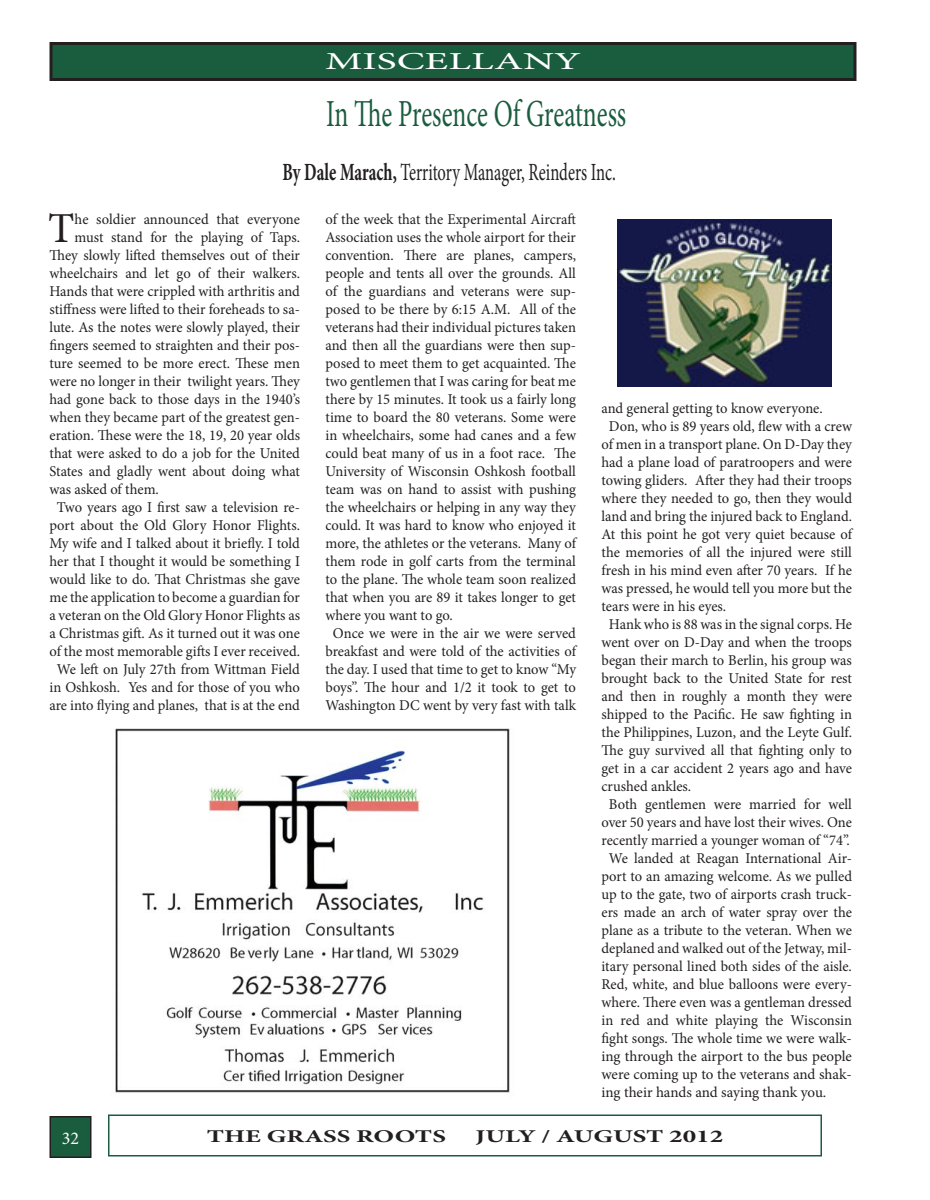
<style>
.page{position:relative;width:930px;height:1200px;background:#fff}
.page>*{position:absolute;margin:0;border:0;box-sizing:border-box;transform-origin:0 0}
.t1{font:42.75px "Minion Pro";color:#231f20}
.t2{font:38.25px "Minion Pro";letter-spacing:-.005em;color:#1a5d3e;scale:.67 1}
.t3{font:24.75px "Minion Pro";letter-spacing:-.005em;color:#231f20;scale:.67 1}
.t4{font:24.3px "Minion Pro";color:#fff;scale:1.72 1}
.t5{font:700 18px "Minion Pro";color:#231f20;scale:1.5 1}
.t6{font:18px "Minion Pro";color:#fff}
.t7{font:15px "Minion Pro";letter-spacing:-.005em;color:#231f20}
.s1{font-weight:700}
</style>
<div class="page">
<div style="left:50px;top:1117px;width:41px;height:40px;background:#1a5d3e"></div>
<div style="left:50px;top:1116px;width:42px;height:42px;border:2px solid #231f20"></div>
<div style="left:51px;top:44px;width:804px;height:36px;background:#1a5d3e"></div>
<div style="left:50px;top:42px;width:806px;height:39px;border:3px solid #231f20"></div>
<div style="left:108px;top:1114px;width:714px;height:42px;border:2px solid #1a5d3e"></div>
<img style="left:115px;top:728px;width:395px;height:365px">
<img style="left:617px;top:219px;width:214px;height:168px">
<h3 class="t4" style="left:325px;top:45px;width:150px">MISCELLANY</h3>
<h2 class="t2" style="left:326px;top:88px;width:449px">In The Presence Of Greatness</h2>
<h3 class="t3" style="left:283px;top:156px;width:499px"><span class="s1">By Dale Marach,</span> Territory Manager, Reinders Inc.</h3>
<h1 class="t1" style="left:48px;top:200px;width:28px">T</h1>
<p class="t7" style="left:75px;top:209px;width:227px">he soldier announced that everyone</p>
<p class="t7" style="left:75px;top:227px;width:227px">must stand for the playing of Taps.</p>
<p class="t7" style="left:50px;top:245px;width:252px">They slowly lifted themselves out of their</p>
<p class="t7" style="left:50px;top:263px;width:252px">wheelchairs and let go of their walkers.</p>
<p class="t7" style="left:50px;top:281px;width:252px">Hands that were crippled with arthritis and</p>
<p class="t7" style="left:50px;top:299px;width:252px">stiffness were lifted to their foreheads to sa-</p>
<p class="t7" style="left:50px;top:317px;width:252px">lute. As the notes were slowly played, their</p>
<p class="t7" style="left:50px;top:335px;width:252px">fingers seemed to straighten and their pos-</p>
<p class="t7" style="left:50px;top:353px;width:252px">ture seemed to be more erect. These men</p>
<p class="t7" style="left:50px;top:371px;width:252px">were no longer in their twilight years. They</p>
<p class="t7" style="left:50px;top:389px;width:252px">had gone back to those days in the 1940’s</p>
<p class="t7" style="left:50px;top:407px;width:252px">when they became part of the greatest gen-</p>
<p class="t7" style="left:50px;top:425px;width:252px">eration. These were the 18, 19, 20 year olds</p>
<p class="t7" style="left:50px;top:443px;width:252px">that were asked to do a job for the United</p>
<p class="t7" style="left:50px;top:461px;width:252px">States and gladly went about doing what</p>
<p class="t7" style="left:50px;top:479px;width:111px">was asked of them.</p>
<p class="t7" style="left:57px;top:497px;width:244px">Two years ago I first saw a television re-</p>
<p class="t7" style="left:50px;top:515px;width:252px">port about the Old Glory Honor Flights.</p>
<p class="t7" style="left:50px;top:533px;width:252px">My wife and I talked about it briefly. I told</p>
<p class="t7" style="left:50px;top:551px;width:252px">her that I thought it would be something I</p>
<p class="t7" style="left:50px;top:569px;width:252px">would like to do. That Christmas she gave</p>
<p class="t7" style="left:50px;top:587px;width:252px">me the application to become a guardian for</p>
<p class="t7" style="left:50px;top:605px;width:252px">a veteran on the Old Glory Honor Flights as</p>
<p class="t7" style="left:50px;top:623px;width:252px">a Christmas gift. As it turned out it was one</p>
<p class="t7" style="left:50px;top:641px;width:252px">of the most memorable gifts I ever received.</p>
<p class="t7" style="left:57px;top:659px;width:244px">We left on July 27th from Wittman Field</p>
<p class="t7" style="left:50px;top:677px;width:252px">in Oshkosh. Yes and for those of you who</p>
<p class="t7" style="left:50px;top:695px;width:252px">are into flying and planes, that is at the end</p>
<p class="t7" style="left:325px;top:209px;width:252px">of the week that the Experimental Aircraft</p>
<p class="t7" style="left:325px;top:227px;width:252px">Association uses the whole airport for their</p>
<p class="t7" style="left:325px;top:245px;width:252px">convention. There are planes, campers,</p>
<p class="t7" style="left:325px;top:263px;width:252px">people and tents all over the grounds. All</p>
<p class="t7" style="left:325px;top:281px;width:252px">of the guardians and veterans were sup-</p>
<p class="t7" style="left:325px;top:299px;width:252px">posed to be there by 6:15 A.M. All of the</p>
<p class="t7" style="left:325px;top:317px;width:252px">veterans had their individual pictures taken</p>
<p class="t7" style="left:325px;top:335px;width:252px">and then all the guardians were then sup-</p>
<p class="t7" style="left:325px;top:353px;width:252px">posed to meet them to get acquainted. The</p>
<p class="t7" style="left:325px;top:371px;width:252px">two gentlemen that I was caring for beat me</p>
<p class="t7" style="left:325px;top:389px;width:252px">there by 15 minutes. It took us a fairly long</p>
<p class="t7" style="left:325px;top:407px;width:252px">time to board the 80 veterans. Some were</p>
<p class="t7" style="left:325px;top:425px;width:252px">in wheelchairs, some had canes and a few</p>
<p class="t7" style="left:325px;top:443px;width:252px">could beat many of us in a foot race. The</p>
<p class="t7" style="left:325px;top:461px;width:252px">University of Wisconsin Oshkosh football</p>
<p class="t7" style="left:325px;top:479px;width:252px">team was on hand to assist with pushing</p>
<p class="t7" style="left:325px;top:497px;width:252px">the wheelchairs or helping in any way they</p>
<p class="t7" style="left:325px;top:515px;width:252px">could. It was hard to know who enjoyed it</p>
<p class="t7" style="left:325px;top:533px;width:252px">more, the athletes or the veterans. Many of</p>
<p class="t7" style="left:325px;top:551px;width:252px">them rode in golf carts from the terminal</p>
<p class="t7" style="left:325px;top:569px;width:252px">to the plane. The whole team soon realized</p>
<p class="t7" style="left:325px;top:587px;width:252px">that when you are 89 it takes longer to get</p>
<p class="t7" style="left:325px;top:605px;width:129px">where you want to go.</p>
<p class="t7" style="left:333px;top:623px;width:244px">Once we were in the air we were served</p>
<p class="t7" style="left:325px;top:641px;width:252px">breakfast and were told of the activities of</p>
<p class="t7" style="left:325px;top:659px;width:252px">the day. I used that time to get to know “My</p>
<p class="t7" style="left:325px;top:677px;width:252px">boys”. The hour and 1/2 it took to get to</p>
<p class="t7" style="left:325px;top:695px;width:252px">Washington DC went by very fast with talk</p>
<p class="t7" style="left:601px;top:398px;width:223px">and general getting to know everyone.</p>
<p class="t7" style="left:609px;top:416px;width:244px">Don, who is 89 years old, flew with a crew</p>
<p class="t7" style="left:601px;top:434px;width:252px">of men in a transport plane. On D-Day they</p>
<p class="t7" style="left:601px;top:452px;width:252px">had a plane load of paratroopers and were</p>
<p class="t7" style="left:601px;top:470px;width:252px">towing gliders. After they had their troops</p>
<p class="t7" style="left:601px;top:488px;width:252px">where they needed to go, then they would</p>
<p class="t7" style="left:601px;top:506px;width:252px">land and bring the injured back to England.</p>
<p class="t7" style="left:601px;top:524px;width:252px">At this point he got very quiet because of</p>
<p class="t7" style="left:601px;top:542px;width:252px">the memories of all the injured were still</p>
<p class="t7" style="left:601px;top:560px;width:252px">fresh in his mind even after 70 years. If he</p>
<p class="t7" style="left:601px;top:578px;width:252px">was pressed, he would tell you more but the</p>
<p class="t7" style="left:601px;top:596px;width:126px">tears were in his eyes.</p>
<p class="t7" style="left:609px;top:614px;width:245px">Hank who is 88 was in the signal corps. He</p>
<p class="t7" style="left:601px;top:632px;width:252px">went over on D-Day and when the troops</p>
<p class="t7" style="left:601px;top:650px;width:252px">began their march to Berlin, his group was</p>
<p class="t7" style="left:601px;top:668px;width:252px">brought back to the United State for rest</p>
<p class="t7" style="left:601px;top:686px;width:252px">and then in roughly a month they were</p>
<p class="t7" style="left:601px;top:704px;width:252px">shipped to the Pacific. He saw fighting in</p>
<p class="t7" style="left:601px;top:722px;width:252px">the Philippines, Luzon, and the Leyte Gulf.</p>
<p class="t7" style="left:601px;top:740px;width:252px">The guy survived all that fighting only to</p>
<p class="t7" style="left:601px;top:758px;width:252px">get in a car accident 2 years ago and have</p>
<p class="t7" style="left:601px;top:776px;width:91px">crushed ankles.</p>
<p class="t7" style="left:609px;top:794px;width:245px">Both gentlemen were married for well</p>
<p class="t7" style="left:601px;top:812px;width:252px">over 50 years and have lost their wives. One</p>
<p class="t7" style="left:601px;top:830px;width:250px">recently married a younger woman of “74”.</p>
<p class="t7" style="left:609px;top:848px;width:244px">We landed at Reagan International Air-</p>
<p class="t7" style="left:601px;top:866px;width:252px">port to an amazing welcome. As we pulled</p>
<p class="t7" style="left:601px;top:884px;width:252px">up to the gate, two of airports crash truck-</p>
<p class="t7" style="left:601px;top:902px;width:252px">ers made an arch of water spray over the</p>
<p class="t7" style="left:601px;top:920px;width:252px">plane as a tribute to the veteran. When we</p>
<p class="t7" style="left:601px;top:938px;width:252px">deplaned and walked out of the Jetway, mil-</p>
<p class="t7" style="left:601px;top:956px;width:252px">itary personal lined both sides of the aisle.</p>
<p class="t7" style="left:601px;top:974px;width:252px">Red, white, and blue balloons were every-</p>
<p class="t7" style="left:601px;top:992px;width:252px">where. There even was a gentleman dressed</p>
<p class="t7" style="left:601px;top:1010px;width:252px">in red and white playing the Wisconsin</p>
<p class="t7" style="left:601px;top:1028px;width:252px">fight songs. The whole time we were walk-</p>
<p class="t7" style="left:601px;top:1046px;width:252px">ing through the airport to the bus people</p>
<p class="t7" style="left:601px;top:1064px;width:252px">were coming up to the veterans and shak-</p>
<p class="t7" style="left:601px;top:1082px;width:226px">ing their hands and saying thank you.</p>
<p class="t6" style="left:62px;top:1126px;width:19px">32</p>
<p class="t5" style="left:207px;top:1124px;width:161px">THE GRASS ROOTS</p>
<p class="t5" style="left:475px;top:1124px;width:167px">JULY / AUGUST 2012</p>
</div>
